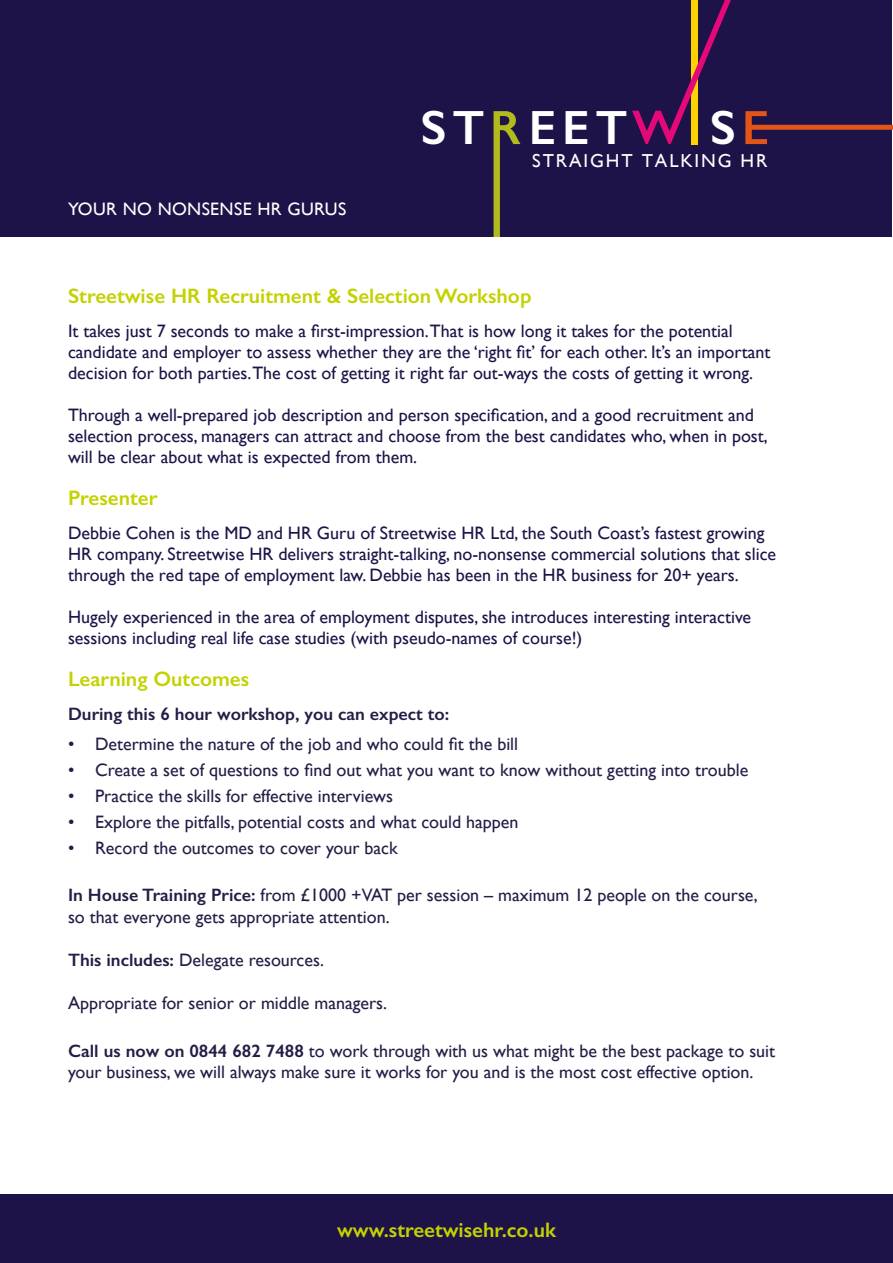
<style>
.page{position:relative;width:893px;height:1263px;background:#fff}
.page>*{position:absolute;margin:0;border:0;box-sizing:border-box;transform-origin:0 0}
.t1{font:600 48.3px "Gill Sans";color:#fff}
.t2{font:600 21px "Gill Sans";color:#c3d200}
.t3{font:18.75px "Gill Sans";letter-spacing:.1em;color:#fff}
.t4{font:18px/21px "Gill Sans";color:#1e1348}
.t5{font:18px/21.6px "Gill Sans";color:#231e45}
.t6{font:600 18px "Gill Sans";color:#231e45}
.t7{font:18px "Gill Sans";letter-spacing:.02em;color:#fff}
.s1{font-weight:600;color:#211f43}
.s2{font-weight:600}
</style>
<div class="page">
<div style="left:0;top:1195px;width:893px;height:68px;background:#1e1348"></div>
<div style="left:1px;top:0;width:891px;height:237px;background:#1e1348"></div>
<svg style="left:632px;top:0;width:99px;height:144px"></svg>
<svg style="left:494px;top:111px;width:26px;height:126px"></svg>
<svg style="left:745px;top:111px;width:148px;height:33px"></svg>
<h1 class="t1" style="left:421px;top:99px;width:208px">ST EET</h1>
<h1 class="t1" style="left:710px;top:99px;width:27px">S</h1>
<p class="t7" style="left:68px;top:198px;width:280px">YOUR NO NONSENSE HR GURUS</p>
<p class="t3" style="left:532px;top:149px;width:237px">STRAIGHT TALKING HR</p>
<p class="t2" style="left:68px;top:283px;width:465px">Streetwise HR Recruitment &amp; Selection Workshop</p>
<p class="t4" style="left:68px;top:320px;width:704px">It takes just 7 seconds to make a first-impression.That is how long it takes for the potential candidate and employer to assess whether they are the ‘right fit’ for each other. It’s an important decision for both parties.The cost of getting it right far out-ways the costs of getting it wrong.</p>
<p class="t4" style="left:68px;top:404px;width:701px">Through a well-prepared job description and person specification, and a good recruitment and selection process, managers can attract and choose from the best candidates who, when in post, will be clear about what is expected from them.</p>
<p class="t2" style="left:68px;top:485px;width:91px">Presenter</p>
<p class="t4" style="left:68px;top:522px;width:710px">Debbie Cohen is the MD and HR Guru of Streetwise HR Ltd, the South Coast’s fastest growing<br>HR company. Streetwise HR delivers straight-talking, no-nonsense commercial solutions that slice through the red tape of employment law. Debbie has been in the HR business for 20+ years.</p>
<p class="t4" style="left:68px;top:606px;width:685px">Hugely experienced in the area of employment disputes, she introduces interesting interactive sessions including real life case studies (with pseudo-names of course!)</p>
<p class="t2" style="left:68px;top:666px;width:183px">Learning Outcomes</p>
<p class="t6" style="left:68px;top:703px;width:383px">During this 6 hour workshop, you can expect to:</p>
<p class="t5" style="left:68px;top:733px;width:452px">• Determine the nature of the job and who could fit the bill</p>
<p class="t5" style="left:68px;top:759px;width:682px">• Create a set of questions to find out what you want to know without getting into trouble</p>
<p class="t5" style="left:68px;top:785px;width:326px">• Practice the skills for effective interviews</p>
<p class="t5" style="left:68px;top:811px;width:452px">• Explore the pitfalls, potential costs and what could happen</p>
<p class="t5" style="left:68px;top:837px;width:331px">• Record the outcomes to cover your back</p>
<p class="t5" style="left:68px;top:884px;width:691px"><span class="s1">In House Training Price:</span> from £1000 +VAT per session – maximum 12 people on the course, so that everyone gets appropriate attention.</p>
<p class="t5" style="left:68px;top:949px;width:257px"><span class="s2">This includes:</span> Delegate resources.</p>
<p class="t5" style="left:68px;top:992px;width:321px">Appropriate for senior or middle managers.</p>
<p class="t5" style="left:68px;top:1039px;width:709px"><span class="s2">Call us now on 0844 682 7488</span> to work through with us what might be the best package to suit your business, we will always make sure it works for you and is the most cost effective option.</p>
<p class="t2" style="left:337px;top:1217px;width:220px">www.streetwisehr.co.uk</p>
</div>
